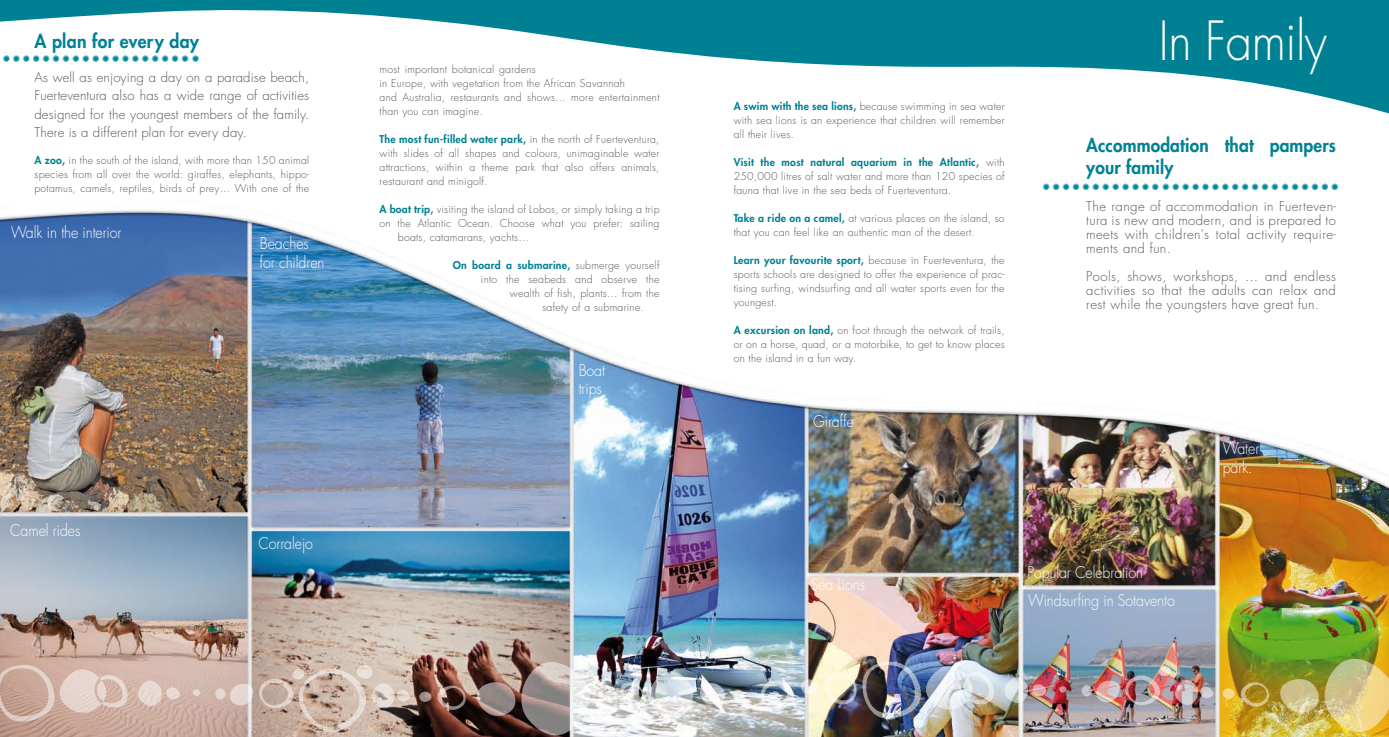
<style>
.page{position:relative;width:1389px;height:737px;background:#fff}
.page>*{position:absolute;margin:0;border:0;box-sizing:border-box;transform-origin:0 0}
.t1{font:300 52.5px "Futura";letter-spacing:-.01em;color:#fff;scale:.9 1}
.t2{font:800 18.38px/22.1px "Futura";letter-spacing:.01em;color:#008193;scale:.94 1}
.t3{font:800 18.38px "Futura";letter-spacing:.01em;color:#008193;scale:.96 1}
.t4{font:300 15.75px/18.9px "Futura";letter-spacing:-.005em;color:#fff;scale:.9 1}
.t5{font:300 13.12px/14px "Futura";letter-spacing:.03em;color:#58585a;text-align:justify}
.t6{font:300 10.5px/14px "Futura";letter-spacing:.025em;color:#58585a;text-align:justify}
.t7{font:800 10.5px "Futura";letter-spacing:.025em;color:#008193}
.s1{font-weight:800;color:#008193}
.s2{font-weight:300;color:#58585a}
</style>
<div class="page">
<img style="left:0;top:186px;width:1389px;height:551px">
<svg style="left:0;top:0;width:1389px;height:114px"></svg>
<svg style="left:1059px;top:685px;width:8px;height:8px"></svg>
<svg style="left:1002px;top:675px;width:45px;height:30px"></svg>
<img style="left:801px;top:661px;width:194px;height:57px">
<img style="left:1278px;top:659px;width:111px;height:73px">
<svg style="left:1222px;top:680px;width:48px;height:28px"></svg>
<img style="left:1081px;top:665px;width:133px;height:42px">
<svg style="left:192px;top:689px;width:8px;height:7px"></svg>
<svg style="left:135px;top:678px;width:45px;height:30px"></svg>
<svg style="left:0;top:664px;width:128px;height:57px;background:#d2b6aa"></svg>
<img style="left:475px;top:662px;width:123px;height:73px">
<svg style="left:419px;top:684px;width:48px;height:27px"></svg>
<img style="left:620px;top:667px;width:106px;height:56px">
<svg style="left:732px;top:689px;width:13px;height:11px"></svg>
<svg style="left:605px;top:690px;width:9px;height:7px"></svg>
<svg style="left:759px;top:680px;width:33px;height:28px"></svg>
<svg style="left:214px;top:663px;width:196px;height:72px;background:#c7b2a5"></svg>
<svg style="left:2px;top:54px;width:197px;height:8px"></svg>
<svg style="left:1042px;top:183px;width:296px;height:7px"></svg>
<h2 class="t3" style="left:35px;top:29px;width:173px">A plan for every day</h2>
<p class="t5" style="left:35px;top:68px;width:276px;line-height:18.4px">As well as enjoying a day on a paradise beach, Fuerteventura also has a wide range of activities designed for the youngest members of the family.<br>There is a different plan for every day.</p>
<p class="t6" style="left:35px;top:153px;width:276px"><span class="s1">A zoo,</span> in the south of the island, with more than 150 animal species from all over the world: giraffes, elephants, hippo&shy;potamus, camels, reptiles, birds of prey… With one of the</p>
<h3 class="t4" style="left:11px;top:223px;width:124px">Walk in the interior</h3>
<h3 class="t4" style="left:10px;top:521px;width:79px">Camel rides</h3>
<h3 class="t4" style="left:260px;top:234px;width:73px">Beaches for children</h3>
<h3 class="t4" style="left:258px;top:534px;width:62px">Corralejo</h3>
<p class="t6" style="left:380px;top:62px;width:281px;text-align:left">most important botanical gardens<br>in Europe, with vegetation from the African Savannah<br>and Australia, restaurants and shows… more entertainment than you can imagine.</p>
<p class="t6" style="left:380px;top:132px;width:282px"><span class="s1">The most fun-filled water park,</span> in the north of Fuerteventura, with slides of all shapes and colours, unimaginable water attractions, within a theme park that also offers animals, restaurant and minigolf.</p>
<p class="t6" style="left:380px;top:202px;width:282px"><span class="s1">A boat trip,</span> visiting the island of Lobos, or simply taking a trip</p>
<p class="t6" style="left:380px;top:216px;width:281px">on the Atlantic Ocean. Choose what you prefer: sailing</p>
<p class="t6" style="left:398px;top:230px;width:133px">boats, catamarans, yachts…</p>
<p class="t7" style="left:453px;top:258px;width:208px">On board a submarine, <span class="s2">submerge yourself</span></p>
<p class="t6" style="left:481px;top:272px;width:180px">into the seabeds and observe the</p>
<p class="t6" style="left:510px;top:286px;width:151px">wealth of fish, plants… from the</p>
<p class="t6" style="left:542px;top:300px;width:103px">safety of a submarine.</p>
<h3 class="t4" style="left:579px;top:362px;width:31px;line-height:17.5px">Boat trips</h3>
<p class="t6" style="left:734px;top:99px;width:272px"><span class="s1">A swim with the sea lions,</span> because swimming in sea water with sea lions is an experience that children will remember all their lives.</p>
<p class="t6" style="left:734px;top:155px;width:272px"><span class="s1">Visit the most natural aquarium in the Atlantic,</span> with 250,000 litres of salt water and more than 120 species of fauna that live in the sea beds of Fuerteventura.</p>
<p class="t6" style="left:734px;top:211px;width:272px"><span class="s1">Take a ride on a camel,</span> at various places on the island, so that you can feel like an authentic man of the desert.</p>
<p class="t6" style="left:734px;top:253px;width:272px"><span class="s1">Learn your favourite sport,</span> because in Fuerteventura, the sports schools are designed to offer the experience of prac&shy;tising surfing, windsurfing and all water sports even for the youngest.</p>
<p class="t6" style="left:734px;top:323px;width:273px"><span class="s1">A excursion on land,</span> on foot through the network of trails, or on a horse, quad, or a motorbike, to get to know places on the island in a fun way.</p>
<h3 class="t4" style="left:813px;top:412px;width:47px">Giraffe</h3>
<h1 class="t1" style="left:1159px;top:7px;width:188px">In Family</h1>
<h2 class="t2" style="left:1086px;top:134px;width:267px">Accommodation that pampers your family</h2>
<p class="t5" style="left:1086px;top:199px;width:251px">The range of accommodation in Fuerteven&shy;tura is new and modern, and is prepared to meets with children's total activity require&shy;ments and fun.</p>
<p class="t5" style="left:1086px;top:269px;width:251px">Pools, shows, workshops, … and endless activities so that the adults can relax and rest while the youngsters have great fun.</p>
<h3 class="t4" style="left:1223px;top:439px;width:42px">Water park.</h3>
<h3 class="t4" style="left:810px;top:574px;width:62px">Sea Lions</h3>
<h3 class="t4" style="left:1028px;top:563px;width:130px">Popular Celebration</h3>
<h3 class="t4" style="left:1028px;top:591px;width:164px">Windsurfing in Sotavento</h3>
</div>
